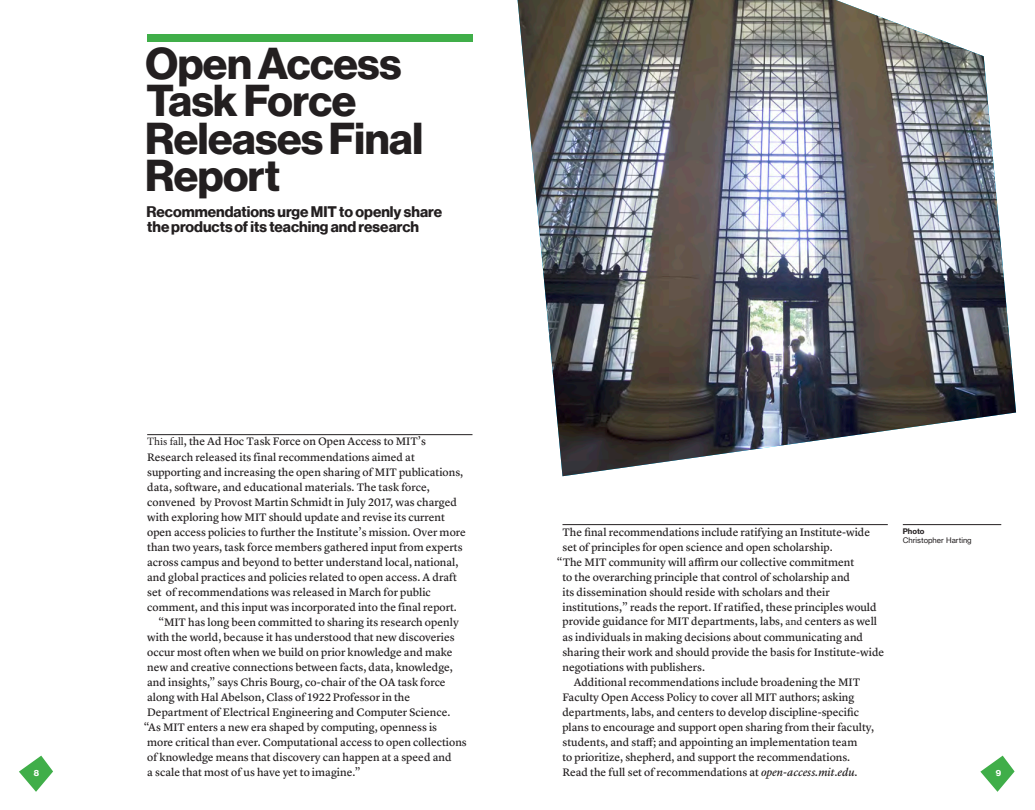
<style>
.page{position:relative;width:1035px;height:810px;background:#fff}
.page>*{position:absolute;margin:0;border:0;box-sizing:border-box;transform-origin:0 0}
.HEADLINE{font:43.75px "N Haas Grotesk DS Std 75 Bd";letter-spacing:-.01em;color:#231f20}
.SUB_HEAD{font:15px/15px "N Haas Grotesk DS Pro 75 Bd";color:#231f20}
.BODYCOPY{font:11.25px/14.8px "Lyon Text Regular No.2";color:#231f20}
.FIRST_PARAGRAPH{font:11.25px "Lyon Text Regular No.2";color:#231f20}
.t1{font:8.75px "N Haas Grotesk DS Std 75 Bd";color:#fff}
.CAPTION_BOLD{font:7.5px "N Haas Grotesk TX Pro 55 Rg";color:#231f20}
.CAPTION_BOLD-2{font:7.5px "N Haas Grotesk TX Pro 75 Bd";color:#231f20}
.s1{font-family:"Minion Pro"}
.s2{font-style:italic}
</style>
<div class="page">
<svg style="left:980px;top:756px;width:35px;height:36px"></svg>
<svg style="left:19px;top:756px;width:34px;height:36px"></svg>
<div style="left:147px;top:34px;width:325px;height:8px;background:#40ae49"></div>
<hr style="left:147px;top:434px;width:325px;height:1px;background:#231f20">
<hr style="left:562px;top:524px;width:326px;height:1px;background:#231f20">
<hr style="left:903px;top:524px;width:98px;height:1px;background:#231f20">
<img style="left:518px;top:0;width:498px;height:476px">
<p class="HEADLINE" style="left:145px;top:38px;width:258px">Open Access</p>
<p class="HEADLINE" style="left:146px;top:75px;width:211px">Task Force</p>
<p class="HEADLINE" style="left:145px;top:113px;width:280px">Releases Final</p>
<p class="HEADLINE" style="left:145px;top:150px;width:137px">Report</p>
<p class="SUB_HEAD" style="left:146px;top:204px;width:297px">Recommendations urge MIT to openly share the products of its teaching and research</p>
<p class="BODYCOPY" style="left:147px;top:433px;width:280px"><span class="s1">This fall</span>, the Ad Hoc Task Force on Open Access to MIT’s</p>
<p class="BODYCOPY" style="left:147px;top:449px;width:269px">Research released its final recommendations aimed at</p>
<p class="BODYCOPY" style="left:147px;top:464px;width:318px">supporting and increasing the open sharing of MIT publications,</p>
<p class="BODYCOPY" style="left:147px;top:479px;width:284px">data, software, and educational materials. The task force,</p>
<p class="BODYCOPY" style="left:147px;top:494px;width:312px">convened by Provost Martin Schmidt in July 2017, was charged</p>
<p class="BODYCOPY" style="left:147px;top:509px;width:299px">with exploring how MIT should update and revise its current</p>
<p class="BODYCOPY" style="left:147px;top:524px;width:320px">open access policies to further the Institute’s mission. Over more</p>
<p class="BODYCOPY" style="left:147px;top:539px;width:317px">than two years, task force members gathered input from experts</p>
<p class="BODYCOPY" style="left:147px;top:554px;width:313px">across campus and beyond to better understand local, national,</p>
<p class="BODYCOPY" style="left:147px;top:569px;width:311px">and global practices and policies related to open access. A draft</p>
<p class="BODYCOPY" style="left:147px;top:584px;width:285px">set of recommendations was released in March for public</p>
<p class="BODYCOPY" style="left:147px;top:599px;width:311px">comment, and this input was incorporated into the final report.</p>
<p class="BODYCOPY" style="left:158px;top:614px;width:302px">“MIT has long been committed to sharing its research openly</p>
<p class="BODYCOPY" style="left:147px;top:629px;width:309px">with the world, because it has understood that new discoveries</p>
<p class="BODYCOPY" style="left:147px;top:644px;width:307px">occur most often when we build on prior knowledge and make</p>
<p class="BODYCOPY" style="left:147px;top:659px;width:307px">new and creative connections between facts, data, knowledge,</p>
<p class="BODYCOPY" style="left:147px;top:674px;width:300px">and insights,” says Chris Bourg, co-chair of the OA task force</p>
<p class="BODYCOPY" style="left:147px;top:689px;width:264px">along with Hal Abelson, Class of 1922 Professor in the</p>
<p class="BODYCOPY" style="left:147px;top:704px;width:305px">Department of Electrical Engineering and Computer Science.</p>
<p class="BODYCOPY" style="left:144px;top:719px;width:295px">“As MIT enters a new era shaped by computing, openness is</p>
<p class="BODYCOPY" style="left:147px;top:734px;width:321px">more critical than ever. Computational access to open collections</p>
<p class="BODYCOPY" style="left:147px;top:749px;width:306px">of knowledge means that discovery can happen at a speed and</p>
<p class="FIRST_PARAGRAPH" style="left:562px;top:524px;width:309px">The final recommendations include ratifying an Institute-wide</p>
<p class="FIRST_PARAGRAPH" style="left:562px;top:539px;width:272px">set of principles for open science and open scholarship.</p>
<p class="FIRST_PARAGRAPH" style="left:557px;top:554px;width:299px">“The MIT community will affirm our collective commitment</p>
<p class="BODYCOPY" style="left:562px;top:569px;width:316px">to the overarching principle that control of scholarship and<br>its dissemination should reside with scholars and their institutions,” reads the report. If ratified, these principles would provide guidance for MIT departments, labs, <span class="s1">and</span> centers as well</p>
<p class="BODYCOPY" style="left:562px;top:629px;width:302px">as individuals in making decisions about communicating and</p>
<p class="BODYCOPY" style="left:562px;top:644px;width:323px">sharing their work and should provide the basis for Institute-wide</p>
<p class="BODYCOPY" style="left:562px;top:659px;width:144px">negotiations with publishers.</p>
<p class="BODYCOPY" style="left:574px;top:674px;width:288px">Additional recommendations include broadening the MIT</p>
<p class="BODYCOPY" style="left:562px;top:689px;width:294px">Faculty Open Access Policy to cover all MIT authors; asking</p>
<p class="BODYCOPY" style="left:562px;top:704px;width:298px">departments, labs, and centers to develop discipline-specific</p>
<p class="BODYCOPY" style="left:562px;top:719px;width:313px">plans to encourage and support open sharing from their faculty,</p>
<p class="BODYCOPY" style="left:562px;top:734px;width:296px">students, and staff; and appointing an implementation team</p>
<p class="BODYCOPY" style="left:562px;top:749px;width:289px">to prioritize, shepherd, and support the recommendations.</p>
<p class="BODYCOPY" style="left:562px;top:764px;width:297px">Read the full set of recommendations at <span class="s2">open-access.mit.edu</span>.</p>
<p class="CAPTION_BOLD-2" style="left:903px;top:527px;width:23px">Photo</p>
<p class="CAPTION_BOLD" style="left:903px;top:536px;width:70px">Christopher Harting</p>
<p class="t1" style="left:34px;top:768px;width:7px">8</p>
<p class="BODYCOPY" style="left:147px;top:764px;width:215px">a scale that most of us have yet to imagine.”</p>
<p class="t1" style="left:996px;top:768px;width:7px">9</p>
</div>
